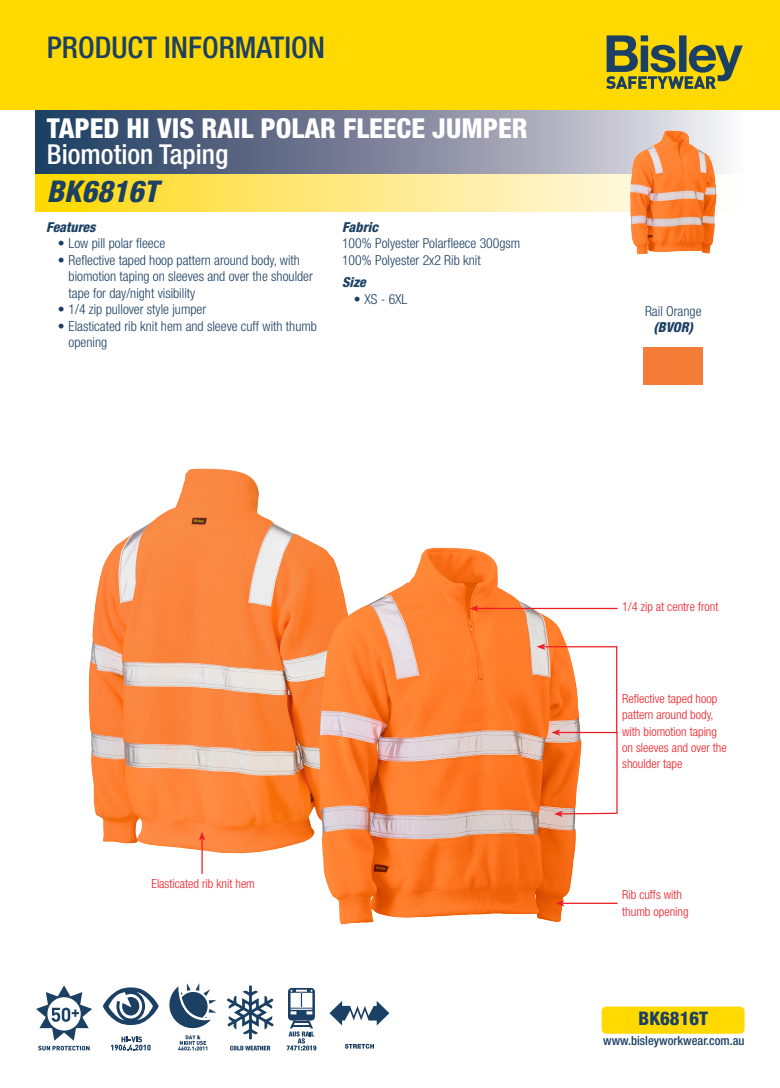
<style>
.page{position:relative;width:780px;height:1088px;background:#fff}
.page>*{position:absolute;margin:0;border:0;box-sizing:border-box;transform-origin:0 0}
.t1{font:500 condensed 30px "Helvetica Neue LT Std";color:#1b4064}
.t2{font:italic 800 condensed 30px "Helvetica Neue LT Std";color:#1b4064}
.t3{font:800 condensed 27.5px "Helvetica Neue LT Std";color:#fff}
.t4{font:500 condensed 27.5px "Helvetica Neue LT Std";color:#fff}
.t5{font:800 condensed 18.75px "Helvetica Neue LT Std";color:#1b4064}
.t6{font:300 condensed 13.75px/16.5px "Helvetica Neue LT Std";color:#1b4064}
.t7{font:italic 800 condensed 13.75px "Helvetica Neue LT Std";color:#1b4064}
.t8{font:300 condensed 12.5px/16.2px "Helvetica Neue LT Std";color:#ee1d23}
.t9{font:500 condensed 12.5px "Helvetica Neue LT Std";color:#1b4064}
</style>
<div class="page">
<img style="left:88px;top:468px;width:231px;height:385px">
<svg style="left:35px;top:109px;width:727px;height:66px;background:#838b9b"></svg>
<div style="left:0;top:0;width:762px;height:109px;background:#ffd900"></div>
<div style="left:762px;top:0;width:18px;height:109px;background:#ffd900"></div>
<div style="left:601px;top:1006px;width:143px;height:28px;background:#ffd900;border-radius:5px"></div>
<svg style="left:606px;top:35px;width:136px;height:54px"></svg>
<svg style="left:35px;top:175px;width:682px;height:36px;background:#fee777"></svg>
<div style="left:643px;top:347px;width:60px;height:38px;background:#f47d38"></div>
<img style="left:318px;top:546px;width:264px;height:379px">
<img style="left:630px;top:130px;width:86px;height:124px">
<svg style="left:169px;top:983px;width:47px;height:67px"></svg>
<svg style="left:103px;top:987px;width:56px;height:38px"></svg>
<svg style="left:111px;top:1036px;width:40px;height:14px"></svg>
<svg style="left:38px;top:1046px;width:52px;height:4px"></svg>
<svg style="left:36px;top:985px;width:56px;height:55px"></svg>
<hr style="left:201px;top:838px;width:2px;height:36px;background:#ee1d23">
<svg style="left:199px;top:832px;width:6px;height:8px"></svg>
<hr style="left:562px;top:903px;width:55px;height:1px;background:#ee1d23">
<svg style="left:555px;top:900px;width:9px;height:6px"></svg>
<hr style="left:476px;top:608px;width:141px;height:1px;background:#ee1d23">
<svg style="left:469px;top:605px;width:9px;height:7px"></svg>
<svg style="left:536px;top:643px;width:82px;height:174px"></svg>
<svg style="left:230px;top:1045px;width:40px;height:5px"></svg>
<svg style="left:227px;top:985px;width:47px;height:54px"></svg>
<svg style="left:286px;top:988px;width:30px;height:62px"></svg>
<svg style="left:345px;top:1044px;width:29px;height:5px"></svg>
<svg style="left:329px;top:1001px;width:60px;height:24px"></svg>
<p class="t1" style="left:47px;top:30px;width:279px">PRODUCT INFORMATION</p>
<p class="t3" style="left:47px;top:111px;width:482px">TAPED HI VIS RAIL POLAR FLEECE JUMPER</p>
<p class="t4" style="left:47px;top:138px;width:183px">Biomotion Taping</p>
<p class="t2" style="left:47px;top:173px;width:113px">BK6816T</p>
<p class="t7" style="left:342px;top:218px;width:37px">Fabric</p>
<p class="t6" style="left:342px;top:235px;width:180px">100% Polyester Polarfleece 300gsm</p>
<p class="t6" style="left:342px;top:251px;width:140px">100% Polyester 2x2 Rib knit</p>
<p class="t7" style="left:342px;top:274px;width:25px">Size</p>
<p class="t6" style="left:354px;top:290px;width:55px">• XS - 6XL</p>
<p class="t7" style="left:46px;top:218px;width:51px">Features</p>
<p class="t6" style="left:58px;top:235px;width:109px">• Low pill polar fleece</p>
<p class="t6" style="left:69px;top:251px;width:246px;text-indent:-11px">• Reflective taped hoop pattern around body, with biomotion taping on sleeves and over the shoulder tape for day/night visibility</p>
<p class="t6" style="left:58px;top:301px;width:150px">• 1/4 zip pullover style jumper</p>
<p class="t6" style="left:69px;top:317px;width:250px;text-indent:-11px">• Elasticated rib knit hem and sleeve cuff with thumb opening</p>
<p class="t6" style="left:645px;top:302px;width:58px">Rail Orange</p>
<p class="t7" style="left:653px;top:318px;width:41px">(BVOR)</p>
<p class="t8" style="left:151px;top:875px;width:105px">Elasticated rib knit hem</p>
<p class="t8" style="left:622px;top:598px;width:98px">1/4 zip at centre front</p>
<p class="t8" style="left:622px;top:690px;width:106px">Reflective taped hoop pattern around body, with biomotion taping on sleeves and over the shoulder tape</p>
<p class="t8" style="left:622px;top:887px;width:68px">Rib cuffs with thumb opening</p>
<p class="t5" style="left:638px;top:1007px;width:71px">BK6816T</p>
<p class="t9" style="left:603px;top:1033px;width:143px">www.bisleyworkwear.com.au</p>
</div>
